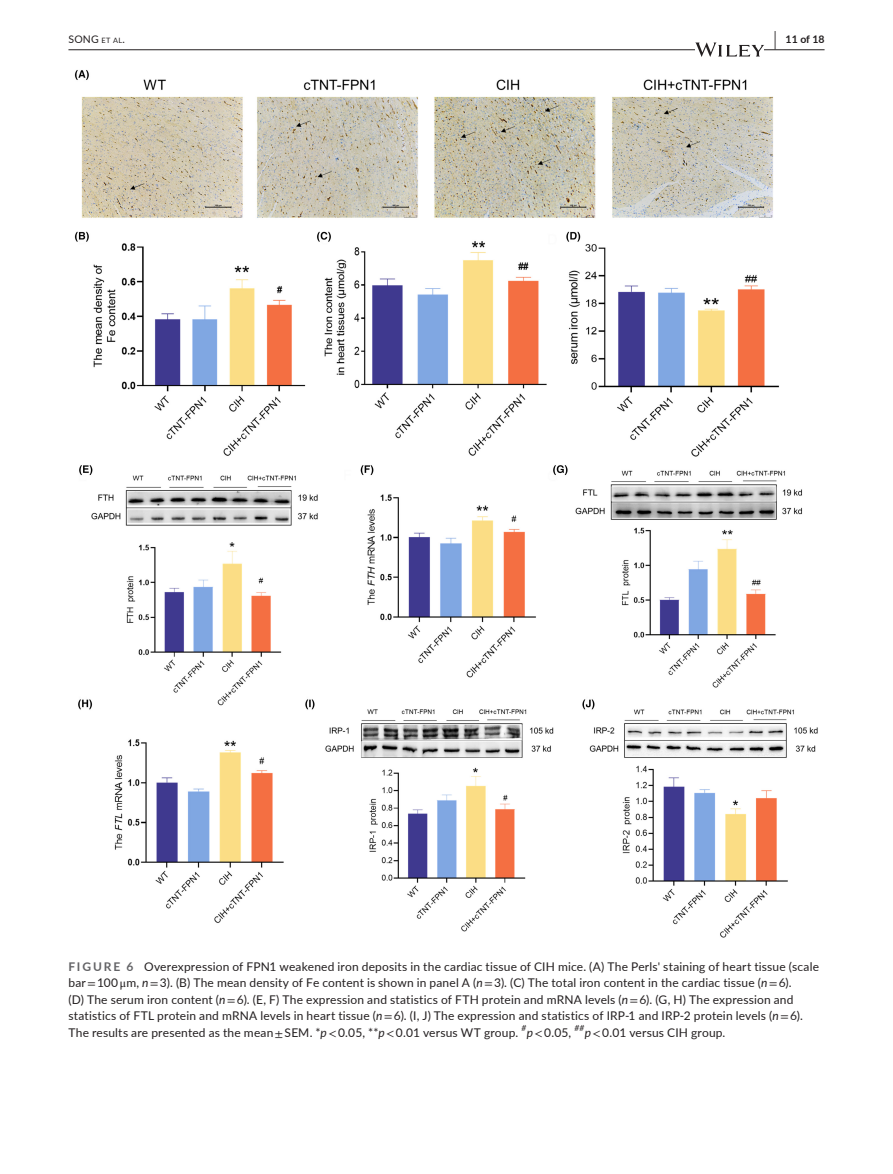
<style>
.page{position:relative;width:893px;height:1174px;background:#fff}
.page>*{position:absolute;margin:0;border:0;box-sizing:border-box;transform-origin:0 0}
.t1{font:12px/16.5px "Lato";letter-spacing:.015em;color:#231f20}
.t2{font:10.5px "Lato";color:#231f20}
.t3{font:700 10.5px "Lato";color:#231f20}
.s1{font-size:7.35px}
.s2{font-size:19.5px}
.s3{font-weight:700;color:#636366}
.s4{font-family:"STIX"}
.s5{font-style:italic}
</style>
<div class="page">
<hr style="left:68px;top:49px;width:756px;height:1px;background:#231f20">
<svg style="left:695px;top:42px;width:69px;height:15px"></svg>
<img style="left:74px;top:70px;width:744px;height:868px">
<p class="t2" style="left:68px;top:31px;width:58px">SONG <span class="s1">et al</span>.</p>
<p class="t3" style="left:774px;top:31px;width:52px"><span class="s2">|</span> 11 of 18</p>
<p class="t1" style="left:68px;top:957px;width:752px"><span class="s3">FIGURE 6</span> Overexpression of FPN1 weakened iron deposits in the cardiac tissue of CIH mice. (A) The Perls' staining of heart tissue (scale bar <span class="s4">=</span> 100 <span class="s4">μ</span>m, <span class="s5">n</span><span class="s4">=</span> 3). (B) The mean density of Fe content is shown in panel A (<span class="s5">n</span><span class="s4">=</span> 3). (C) The total iron content in the cardiac tissue (<span class="s5">n</span><span class="s4">=</span> 6).<br>(D) The serum iron content (<span class="s5">n</span><span class="s4">=</span> 6). (E, F) The expression and statistics of FTH protein and mRNA levels (<span class="s5">n</span><span class="s4">=</span> 6). (G, H) The expression and statistics of FTL protein and mRNA levels in heart tissue (<span class="s5">n</span><span class="s4">=</span> 6). (I, J) The expression and statistics of IRP-1 and IRP-2 protein levels (<span class="s5">n</span><span class="s4">=</span> 6).<br>The results are presented as the mean <span class="s4">±</span> SEM. *<span class="s5">p</span><span class="s4">&lt;</span> 0.05, **<span class="s5">p</span><span class="s4">&lt;</span> 0.01 versus WT group. <sup>#</sup><span class="s5">p</span><span class="s4">&lt;</span> 0.05, <sup>##</sup><span class="s5">p</span><span class="s4">&lt;</span> 0.01 versus CIH group.</p>
</div>
